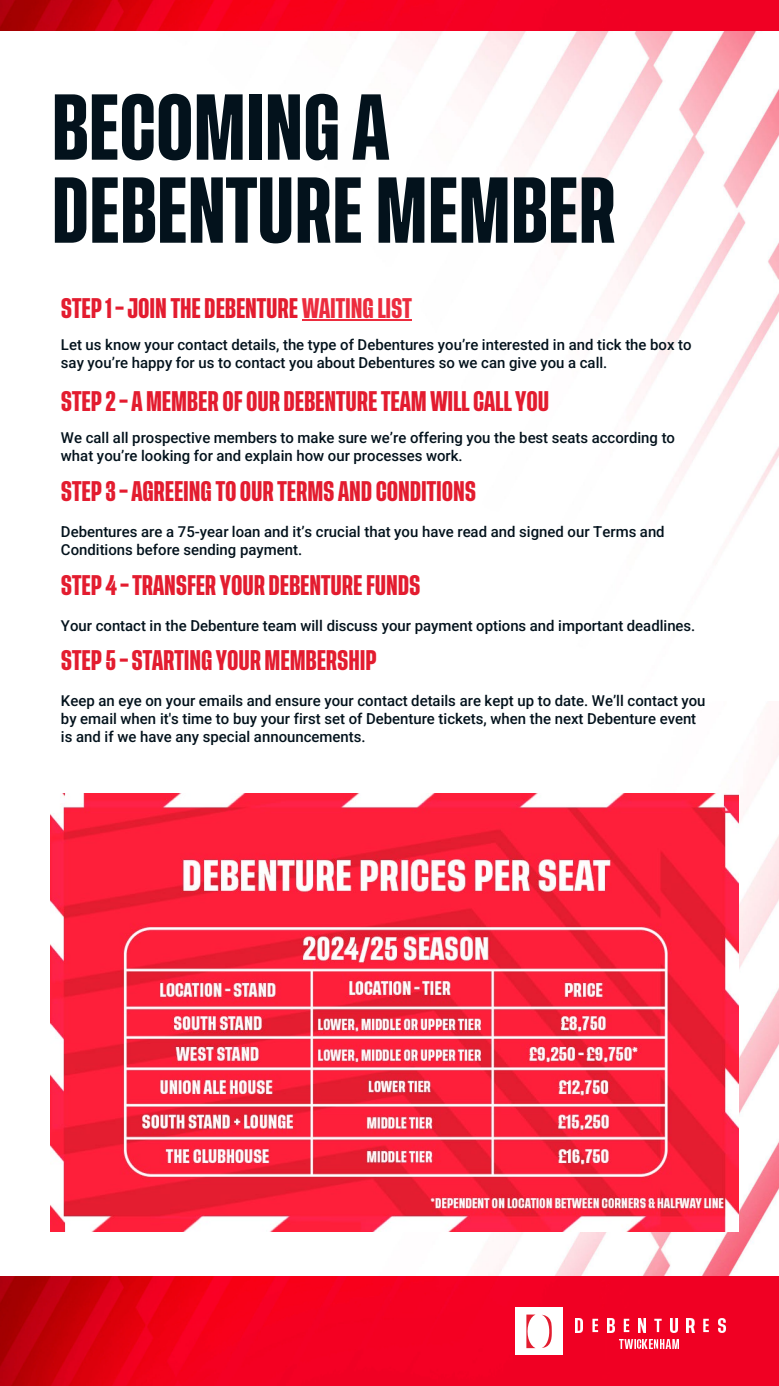
<style>
.page{position:relative;width:779px;height:1386px;background:#fff}
.page>*{position:absolute;margin:0;border:0;box-sizing:border-box;transform-origin:0 0}
.t1{font:600 69.12px/83px "Tusker Grotesk 5600";color:#03121c}
.t2{font:600 21px "Tusker Grotesk 5600";letter-spacing:-.005em;color:#e31c2f}
.t3{font:500 14.88px/18.2px "Roboto";color:#03121c}
.s1{color:#ec2c3e}
</style>
<div class="page">
<img style="left:8px;top:30px;width:771px;height:509px">
<img style="left:50px;top:734px;width:729px;height:542px">
<img style="left:0;top:1276px;width:779px;height:109px">
<div style="left:515px;top:1307px;width:48px;height:47px;background:#fff"></div>
<svg style="left:526px;top:1314px;width:9px;height:33px"></svg>
<svg style="left:542px;top:1314px;width:10px;height:33px"></svg>
<svg style="left:576px;top:1318px;width:7px;height:13px"></svg>
<svg style="left:592px;top:1318px;width:6px;height:13px"></svg>
<svg style="left:607px;top:1318px;width:7px;height:13px"></svg>
<svg style="left:624px;top:1318px;width:5px;height:13px"></svg>
<svg style="left:639px;top:1318px;width:7px;height:13px"></svg>
<svg style="left:654px;top:1318px;width:7px;height:13px"></svg>
<svg style="left:670px;top:1318px;width:7px;height:13px"></svg>
<svg style="left:687px;top:1318px;width:7px;height:13px"></svg>
<svg style="left:703px;top:1318px;width:6px;height:13px"></svg>
<svg style="left:718px;top:1318px;width:7px;height:13px"></svg>
<img style="left:619px;top:1338px;width:16px;height:10px">
<svg style="left:637px;top:1338px;width:21px;height:10px"></svg>
<img style="left:660px;top:1338px;width:18px;height:10px">
<img style="left:0;top:0;width:779px;height:30px">
<img style="left:51px;top:793px;width:687px;height:438px">
<hr style="left:302px;top:319px;width:110px;height:1px;background:#ec2c3e">
<h2 class="t1" style="left:52px;top:90px;width:566px">BECOMING A<br>DEBENTURE MEMBER</h2>
<p class="t2" style="left:61px;top:295px;width:352px">STEP 1 – JOIN THE DEBENTURE <span class="s1">WAITING LIST</span></p>
<p class="t3" style="left:61px;top:335px;width:632px">Let us know your contact details, the type of Debentures you’re interested in and tick the box to say you’re happy for us to contact you about Debentures so we can give you a call.</p>
<p class="t2" style="left:61px;top:388px;width:490px">STEP 2 – A MEMBER OF OUR DEBENTURE TEAM WILL CALL YOU</p>
<p class="t3" style="left:61px;top:428px;width:615px">We call all prospective members to make sure we’re offering you the best seats according to what you’re looking for and explain how our processes work.</p>
<p class="t2" style="left:61px;top:478px;width:417px">STEP 3 – AGREEING TO OUR TERMS AND CONDITIONS</p>
<p class="t3" style="left:61px;top:522px;width:605px">Debentures are a 75-year loan and it’s crucial that you have read and signed our Terms and<br>Conditions before sending payment.</p>
<p class="t2" style="left:61px;top:572px;width:361px">STEP 4 – TRANSFER YOUR DEBENTURE FUNDS</p>
<p class="t3" style="left:61px;top:615px;width:636px">Your contact in the Debenture team will discuss your payment options and important deadlines.</p>
<p class="t2" style="left:61px;top:647px;width:317px">STEP 5 – STARTING YOUR MEMBERSHIP</p>
<p class="t3" style="left:61px;top:691px;width:646px">Keep an eye on your emails and ensure your contact details are kept up to date. We’ll contact you by email when it's time to buy your first set of Debenture tickets, when the next Debenture event is and if we have any special announcements.</p>
</div>
